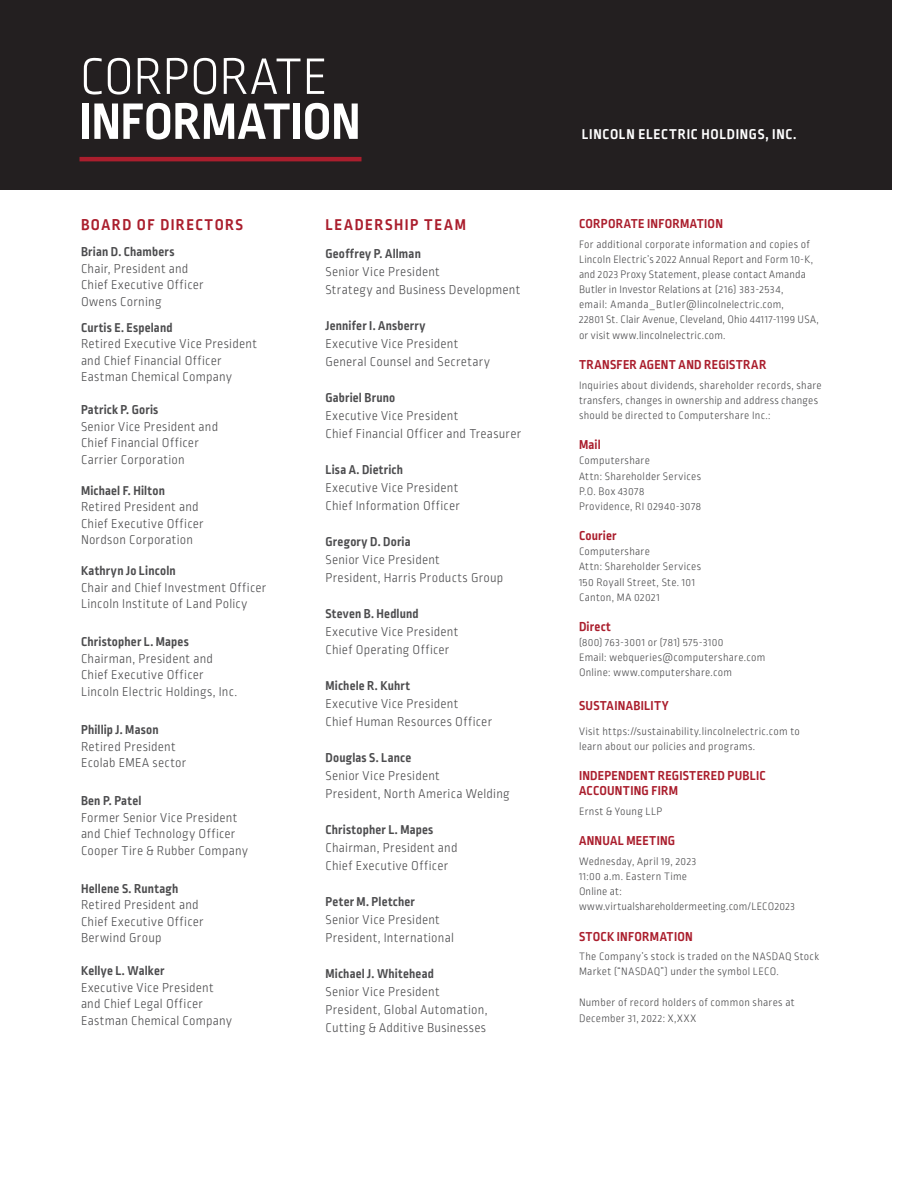
<style>
.page{position:relative;width:918px;height:1188px;background:#fff}
.page>*{position:absolute;margin:0;border:0;box-sizing:border-box;transform-origin:0 0}
.t1{font:700 54px "Ropa Sans Pro";letter-spacing:-.01em;color:#fff}
.t2{font:300 54px "Ropa Sans Pro";letter-spacing:-.005em;color:#fff}
.t3{font:700 16.5px "Ropa Sans Pro";letter-spacing:.1em;color:#aa1e2d}
.t4{font:700 15px "Ropa Sans Pro";letter-spacing:.045em;color:#fff}
.t5{font:700 13.65px/15.1px "Ropa Sans Pro";letter-spacing:.015em;color:#aa1e2d}
.t6{font:300 13.5px/16.5px "Ropa Sans Pro";letter-spacing:.02em;color:#4c4c4e}
.t7{font:700 13.5px "Ropa Sans Pro";letter-spacing:.015em;color:#4c4c4e}
.t8{font:300 11.4px/15.1px "Ropa Sans Pro";letter-spacing:.02em;color:#4c4c4e}
</style>
<div class="page">
<div style="left:0;top:0;width:891px;height:189px;background:#231f20"></div>
<hr style="left:80px;top:157px;width:282px;height:4px;background:#aa1e2d">
<h1 class="t2" style="left:80px;top:55px;width:250px">CORPORATE</h1>
<h1 class="t1" style="left:80px;top:100px;width:282px">INFORMATION</h1>
<p class="t3" style="left:81px;top:219px;width:164px">BOARD OF DIRECTORS</p>
<p class="t7" style="left:81px;top:247px;width:95px">Brian D. Chambers</p>
<p class="t6" style="left:81px;top:261px;width:124px">Chair, President and<br>Chief Executive Officer<br>Owens Corning</p>
<p class="t7" style="left:81px;top:322px;width:93px">Curtis E. Espeland</p>
<p class="t6" style="left:81px;top:336px;width:177px">Retired Executive Vice President and Chief Financial Officer<br>Eastman Chemical Company</p>
<p class="t7" style="left:81px;top:405px;width:79px">Patrick P. Goris</p>
<p class="t6" style="left:81px;top:419px;width:139px">Senior Vice President and<br>Chief Financial Officer<br>Carrier Corporation</p>
<p class="t7" style="left:81px;top:485px;width:86px">Michael F. Hilton</p>
<p class="t6" style="left:81px;top:499px;width:124px">Retired President and<br>Chief Executive Officer<br>Nordson Corporation</p>
<p class="t7" style="left:81px;top:566px;width:96px">Kathryn Jo Lincoln</p>
<p class="t6" style="left:81px;top:580px;width:187px">Chair and Chief Investment Officer<br>Lincoln Institute of Land Policy</p>
<p class="t7" style="left:81px;top:637px;width:109px">Christopher L. Mapes</p>
<p class="t6" style="left:81px;top:651px;width:158px">Chairman, President and<br>Chief Executive Officer<br>Lincoln Electric Holdings, Inc.</p>
<p class="t7" style="left:81px;top:724px;width:79px">Phillip J. Mason</p>
<p class="t6" style="left:81px;top:739px;width:107px">Retired President<br>Ecolab EMEA sector</p>
<p class="t7" style="left:81px;top:796px;width:62px">Ben P. Patel</p>
<p class="t6" style="left:81px;top:810px;width:168px">Former Senior Vice President and Chief Technology Officer<br>Cooper Tire &amp; Rubber Company</p>
<p class="t7" style="left:81px;top:883px;width:99px">Hellene S. Runtagh</p>
<p class="t6" style="left:81px;top:897px;width:124px">Retired President and<br>Chief Executive Officer<br>Berwind Group</p>
<p class="t7" style="left:81px;top:966px;width:85px">Kellye L. Walker</p>
<p class="t6" style="left:81px;top:980px;width:152px">Executive Vice President and Chief Legal Officer<br>Eastman Chemical Company</p>
<p class="t3" style="left:326px;top:219px;width:142px">LEADERSHIP TEAM</p>
<p class="t7" style="left:326px;top:248px;width:97px">Geoffrey P. Allman</p>
<p class="t6" style="left:326px;top:263px;width:196px;line-height:18px">Senior Vice President<br>Strategy and Business Development</p>
<p class="t7" style="left:326px;top:320px;width:102px">Jennifer I. Ansberry</p>
<p class="t6" style="left:326px;top:335px;width:166px;line-height:18px">Executive Vice President<br>General Counsel and Secretary</p>
<p class="t7" style="left:326px;top:392px;width:71px">Gabriel Bruno</p>
<p class="t6" style="left:326px;top:407px;width:197px;line-height:18px">Executive Vice President<br>Chief Financial Officer and Treasurer</p>
<p class="t7" style="left:326px;top:464px;width:79px">Lisa A. Dietrich</p>
<p class="t6" style="left:326px;top:479px;width:136px;line-height:18px">Executive Vice President<br>Chief Information Officer</p>
<p class="t7" style="left:326px;top:536px;width:87px">Gregory D. Doria</p>
<p class="t6" style="left:326px;top:551px;width:179px;line-height:18px">Senior Vice President<br>President, Harris Products Group</p>
<p class="t7" style="left:326px;top:608px;width:95px">Steven B. Hedlund</p>
<p class="t6" style="left:326px;top:623px;width:134px;line-height:18px">Executive Vice President<br>Chief Operating Officer</p>
<p class="t7" style="left:326px;top:680px;width:86px">Michele R. Kuhrt</p>
<p class="t6" style="left:326px;top:695px;width:168px;line-height:18px">Executive Vice President<br>Chief Human Resources Officer</p>
<p class="t7" style="left:326px;top:752px;width:87px">Douglas S. Lance</p>
<p class="t6" style="left:326px;top:767px;width:186px;line-height:18px">Senior Vice President<br>President, North America Welding</p>
<p class="t7" style="left:326px;top:824px;width:109px">Christopher L. Mapes</p>
<p class="t6" style="left:326px;top:839px;width:134px;line-height:18px">Chairman, President and<br>Chief Executive Officer</p>
<p class="t7" style="left:326px;top:896px;width:91px">Peter M. Pletcher</p>
<p class="t6" style="left:326px;top:911px;width:130px;line-height:18px">Senior Vice President<br>President, International</p>
<p class="t7" style="left:326px;top:968px;width:110px">Michael J. Whitehead</p>
<p class="t6" style="left:326px;top:983px;width:164px;line-height:18px">Senior Vice President<br>President, Global Automation,<br>Cutting &amp; Additive Businesses</p>
<p class="t4" style="left:582px;top:128px;width:216px">LINCOLN ELECTRIC HOLDINGS, INC.</p>
<p class="t5" style="left:579px;top:217px;width:146px">CORPORATE INFORMATION</p>
<p class="t8" style="left:579px;top:237px;width:241px">For additional corporate information and copies of Lincoln Electric’s 2022 Annual Report and Form 10-K, and 2023 Proxy Statement, please contact Amanda Butler in Investor Relations at (216) 383-2534,<br>email: Amanda_Butler@lincolnelectric.com,<br>22801 St. Clair Avenue, Cleveland, Ohio 44117-1199 USA, or visit www.lincolnelectric.com.</p>
<p class="t5" style="left:579px;top:358px;width:189px">TRANSFER AGENT AND REGISTRAR</p>
<p class="t8" style="left:579px;top:378px;width:244px">Inquiries about dividends, shareholder records, share transfers, changes in ownership and address changes should be directed to Computershare Inc.:</p>
<p class="t5" style="left:579px;top:438px;width:23px">Mail</p>
<p class="t8" style="left:579px;top:454px;width:124px">Computershare<br>Attn: Shareholder Services<br>P.O. Box 43078<br>Providence, RI 02940-3078</p>
<p class="t5" style="left:579px;top:529px;width:39px">Courier</p>
<p class="t8" style="left:579px;top:545px;width:124px">Computershare<br>Attn: Shareholder Services<br>150 Royall Street, Ste. 101<br>Canton, MA 02021</p>
<p class="t5" style="left:579px;top:620px;width:33px">Direct</p>
<p class="t8" style="left:579px;top:636px;width:188px">(800) 763-3001 or (781) 575-3100<br>Email: webqueries@computershare.com<br>Online: www.computershare.com</p>
<p class="t5" style="left:579px;top:699px;width:91px">SUSTAINABILITY</p>
<p class="t8" style="left:579px;top:724px;width:223px">Visit https://sustainability.lincolnelectric.com to learn about our policies and programs.</p>
<p class="t5" style="left:579px;top:769px;width:188px">INDEPENDENT REGISTERED PUBLIC<br>ACCOUNTING FIRM</p>
<p class="t8" style="left:579px;top:804px;width:85px">Ernst &amp; Young LLP</p>
<p class="t5" style="left:579px;top:834px;width:98px">ANNUAL MEETING</p>
<p class="t8" style="left:579px;top:854px;width:217px">Wednesday, April 19, 2023<br>11:00 a.m. Eastern Time<br>Online at: www.virtualshareholdermeeting.com/LECO2023</p>
<p class="t5" style="left:579px;top:929px;width:115px">STOCK INFORMATION</p>
<p class="t8" style="left:579px;top:950px;width:242px">The Company’s stock is traded on the NASDAQ Stock<br>Market (“NASDAQ”) under the symbol LECO.</p>
<p class="t8" style="left:579px;top:996px;width:217px">Number of record holders of common shares at<br>December 31, 2022: X,XXX</p>
</div>
